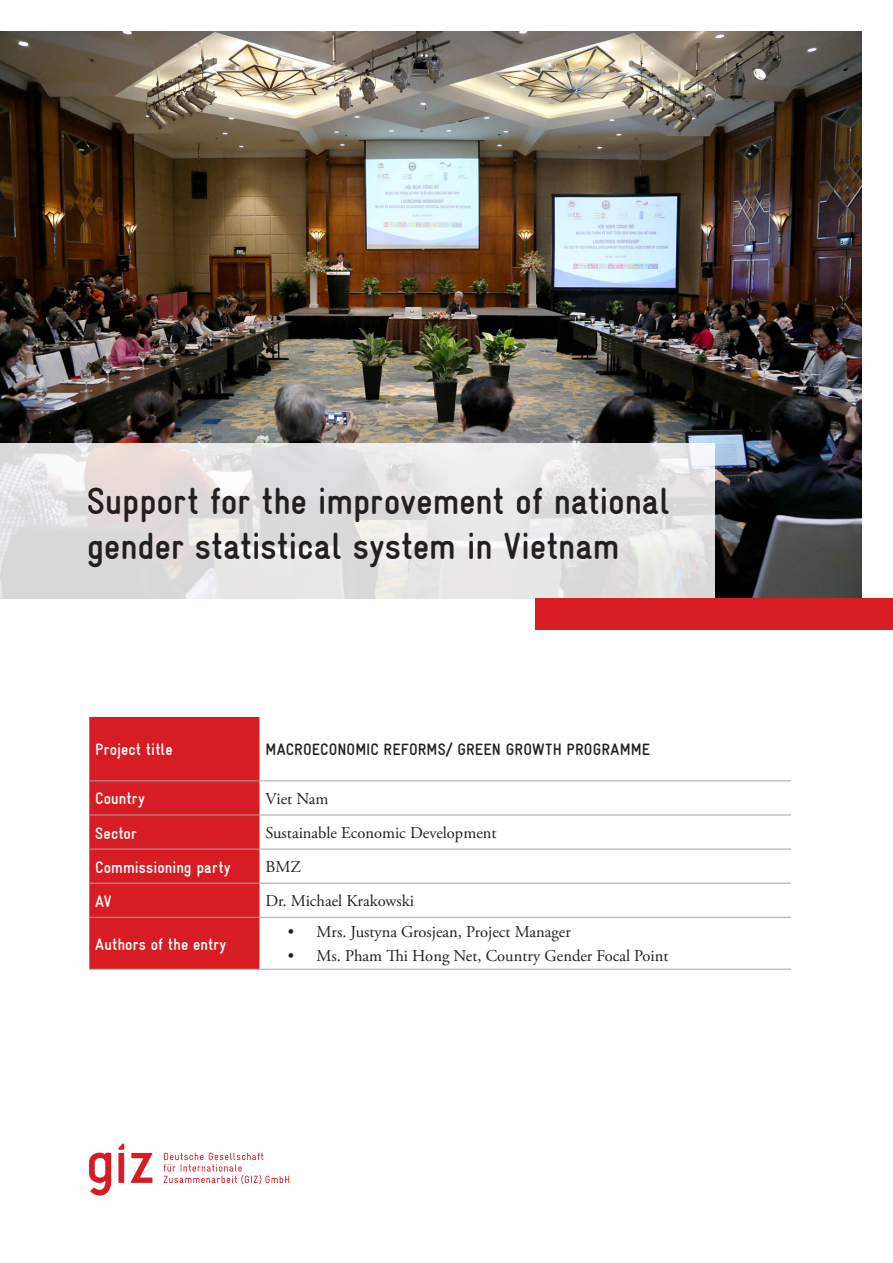
<style>
.page{position:relative;width:893px;height:1263px;background:#fff}
.page>*{position:absolute;margin:0;border:0;box-sizing:border-box;transform-origin:0 0}
.Headline_Aushang{font:700 condensed 37.5px/45px "GIZ Gravur TT";letter-spacing:-.005em;color:#231f20}
.t1{font:16.5px "Adobe Garamond Pro";color:#231f20}
.Headline_Aushang-2{font:700 condensed 16.5px "GIZ Gravur TT";letter-spacing:.005em;color:#fff}
.Headline_Aushang-3{font:700 condensed 16.5px "GIZ Gravur TT";letter-spacing:.01em;color:#231f20}
</style>
<div class="page">
<img style="left:0;top:31px;width:861px;height:567px">
<svg style="left:89px;top:1152px;width:22px;height:44px"></svg>
<svg style="left:131px;top:1153px;width:21px;height:30px"></svg>
<svg style="left:118px;top:1143px;width:6px;height:40px"></svg>
<svg style="left:164px;top:1153px;width:125px;height:31px"></svg>
<svg style="left:0;top:443px;width:714px;height:158px;background:#e4e2e2"></svg>
<div style="left:536px;top:598px;width:357px;height:32px;background:#d81c23"></div>
<svg style="left:89px;top:717px;width:170px;height:252px;background:#d82127"></svg>
<hr style="left:89px;top:780px;width:170px;height:1px;background:#a6a6a6">
<hr style="left:259px;top:780px;width:532px;height:1px;background:#a6a6a6">
<hr style="left:89px;top:815px;width:170px;height:1px;background:#a6a6a6">
<hr style="left:259px;top:815px;width:532px;height:1px;background:#a6a6a6">
<hr style="left:89px;top:883px;width:170px;height:1px;background:#a6a6a6">
<hr style="left:259px;top:883px;width:532px;height:1px;background:#a6a6a6">
<hr style="left:89px;top:917px;width:170px;height:1px;background:#a6a6a6">
<hr style="left:259px;top:917px;width:532px;height:1px;background:#a6a6a6">
<hr style="left:89px;top:849px;width:170px;height:1px;background:#a6a6a6">
<hr style="left:259px;top:849px;width:532px;height:1px;background:#a6a6a6">
<hr style="left:89px;top:969px;width:170px;height:1px;background:#a6a6a6">
<hr style="left:259px;top:969px;width:532px;height:1px;background:#a6a6a6">
<p class="Headline_Aushang" style="left:87px;top:479px;width:585px">Support for the improvement of national gender statistical system in Vietnam</p>
<p class="Headline_Aushang-2" style="left:95px;top:741px;width:79px">Project title</p>
<p class="Headline_Aushang-3" style="left:265px;top:741px;width:386px">MACROECONOMIC REFORMS/ GREEN GROWTH PROGRAMME</p>
<p class="Headline_Aushang-2" style="left:95px;top:790px;width:51px">Country</p>
<p class="t1" style="left:265px;top:789px;width:65px">Viet Nam</p>
<p class="Headline_Aushang-2" style="left:95px;top:824px;width:43px">Sector</p>
<p class="t1" style="left:265px;top:823px;width:233px">Sustainable Economic Development</p>
<p class="Headline_Aushang-2" style="left:95px;top:858px;width:137px">Commissioning party</p>
<p class="t1" style="left:265px;top:857px;width:37px">BMZ</p>
<p class="Headline_Aushang-2" style="left:95px;top:892px;width:18px">AV</p>
<p class="t1" style="left:265px;top:891px;width:150px">Dr. Michael Krakowski</p>
<p class="Headline_Aushang-2" style="left:95px;top:935px;width:133px">Authors of the entry</p>
<p class="t1" style="left:288px;top:922px;width:285px">• Mrs. Justyna Grosjean, Project Manager</p>
<p class="t1" style="left:288px;top:946px;width:382px">• Ms. Pham Thi Hong Net, Country Gender Focal Point</p>
</div>
